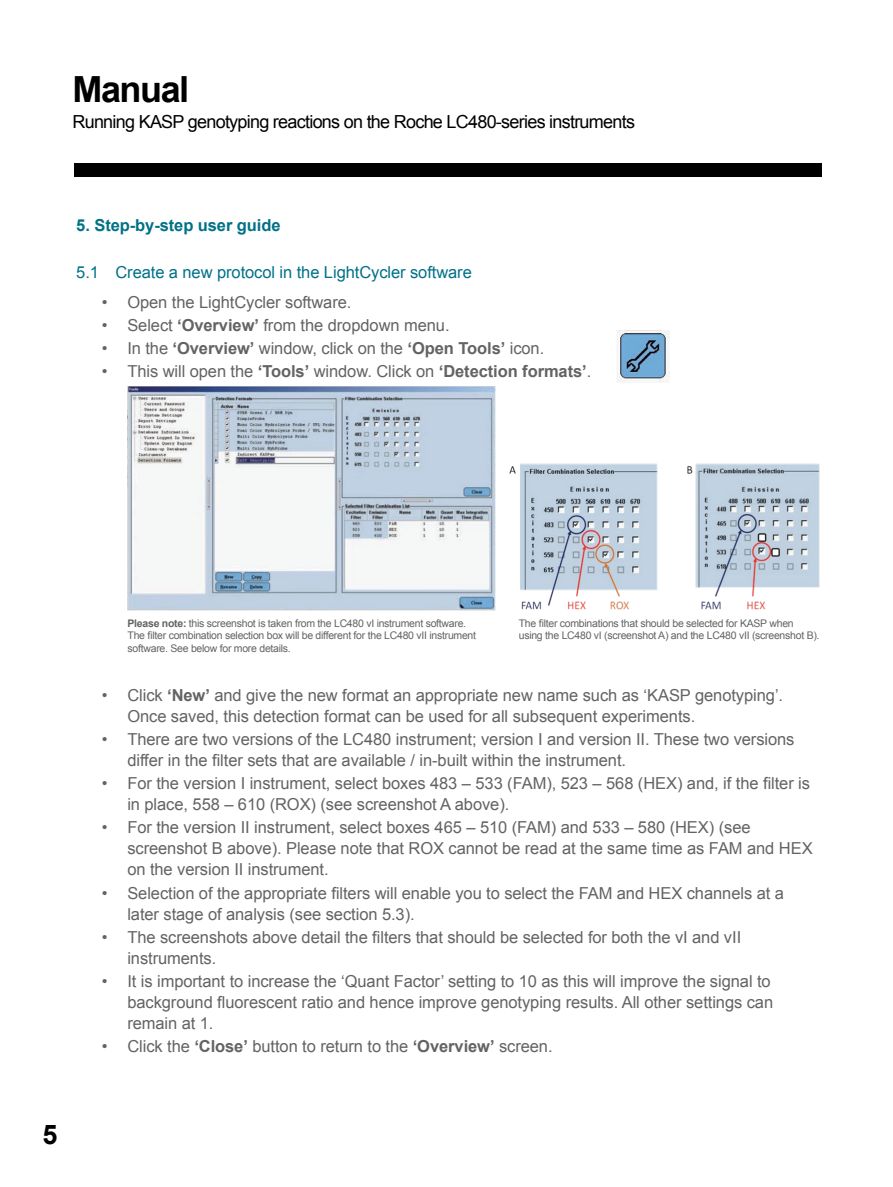
<style>
.page{position:relative;width:893px;height:1187px;background:#fff}
.page>*{position:absolute;margin:0;border:0;box-sizing:border-box;transform-origin:0 0}
.t1{font:700 36px "Arial";letter-spacing:-.04em;color:#000}
.t2{font:700 27px "Arial";color:#000}
.t3{font:18px "Arial";letter-spacing:-.04em;color:#000}
.t4{font:16.5px/21px "Arial";letter-spacing:-.005em;color:#646363}
.t5{font:16.5px "Arial";letter-spacing:-.005em;color:#007188}
.t6{font:700 16.5px "Arial";letter-spacing:-.005em;color:#007188}
.t7{font:10.5px/12.6px "Arial";letter-spacing:-.025em;color:#646363}
.s1{font-weight:700}
</style>
<div class="page">
<img style="left:616px;top:331px;width:53px;height:51px">
<img style="left:128px;top:386px;width:367px;height:224px">
<img style="left:509px;top:463px;width:311px;height:147px">
<div style="left:74px;top:163px;width:747px;height:13px;background:#000"></div>
<h1 class="t1" style="left:72px;top:65px;width:118px">Manual</h1>
<p class="t3" style="left:72px;top:110px;width:564px">Running KASP genotyping reactions on the Roche LC480-series instruments</p>
<p class="t6" style="left:76px;top:214px;width:206px">5. Step-by-step user guide</p>
<p class="t5" style="left:76px;top:262px;width:397px">5.1 Create a new protocol in the LightCycler software</p>
<p class="t4" style="left:102px;top:292px;width:251px">• Open the LightCycler software.</p>
<p class="t4" style="left:102px;top:315px;width:349px">• Select <span class="s1">‘Overview’</span> from the dropdown menu.</p>
<p class="t4" style="left:102px;top:338px;width:444px">• In the <span class="s1">‘Overview’</span> window, click on the <span class="s1">‘Open Tools’</span> icon.</p>
<p class="t4" style="left:102px;top:361px;width:491px">• This will open the <span class="s1">‘Tools’</span> window. Click on <span class="s1">‘Detection formats’</span>.</p>
<h2 class="t2" style="left:43px;top:1116px;width:17px">5</h2>
<p class="t7" style="left:128px;top:616px;width:350px"><span class="s1">Please note:</span> this screenshot is taken from the LC480 vI instrument software.<br>The filter combination selection box will be different for the LC480 vII instrument software. See below for more details.</p>
<p class="t7" style="left:519px;top:616px;width:302px">The filter combinations that should be selected for KASP when using the LC480 vI (screenshot A) and the LC480 vII (screenshot B).</p>
<p class="t4" style="left:127px;top:684px;width:657px;text-indent:-26px">• Click <span class="s1">‘New’</span> and give the new format an appropriate new name such as ‘KASP genotyping’.<br>Once saved, this detection format can be used for all subsequent experiments.</p>
<p class="t4" style="left:127px;top:729px;width:669px;text-indent:-26px">• There are two versions of the LC480 instrument; version I and version II. These two versions differ in the filter sets that are available / in-built within the instrument.</p>
<p class="t4" style="left:127px;top:773px;width:684px;text-indent:-26px">• For the version I instrument, select boxes 483 – 533 (FAM), 523 – 568 (HEX) and, if the filter is in place, 558 – 610 (ROX) (see screenshot A above).</p>
<p class="t4" style="left:127px;top:817px;width:687px;text-indent:-26px">• For the version II instrument, select boxes 465 – 510 (FAM) and 533 – 580 (HEX) (see screenshot B above). Please note that ROX cannot be read at the same time as FAM and HEX on the version II instrument.</p>
<p class="t4" style="left:127px;top:882px;width:658px;text-indent:-26px">• Selection of the appropriate filters will enable you to select the FAM and HEX channels at a later stage of analysis (see section 5.3).</p>
<p class="t4" style="left:127px;top:926px;width:615px;text-indent:-26px">• The screenshots above detail the filters that should be selected for both the vI and vII instruments.</p>
<p class="t4" style="left:127px;top:970px;width:647px;text-indent:-26px">• It is important to increase the ‘Quant Factor’ setting to 10 as this will improve the signal to background fluorescent ratio and hence improve genotyping results. All other settings can remain at 1.</p>
<p class="t4" style="left:102px;top:1035px;width:452px">• Click the <span class="s1">‘Close’</span> button to return to the <span class="s1">‘Overview’</span> screen.</p>
</div>
